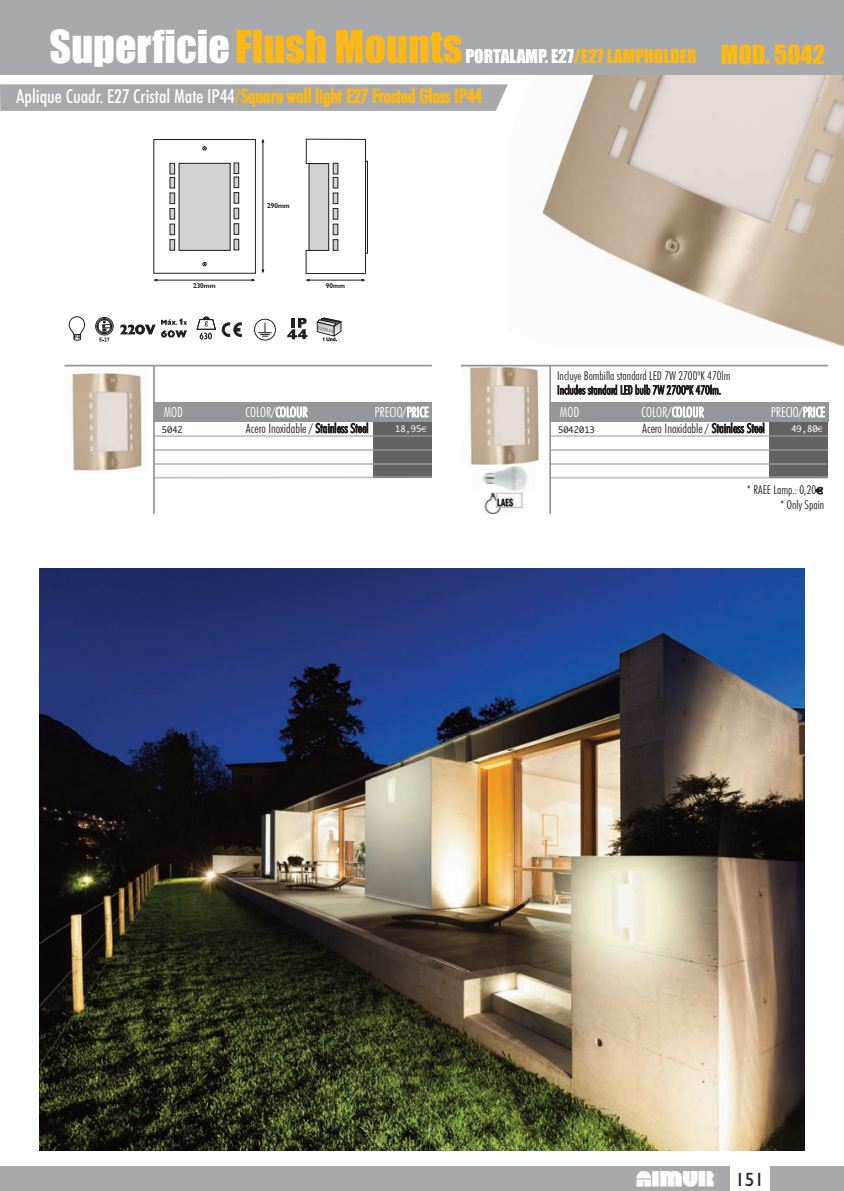
<style>
.page{position:relative;width:844px;height:1191px;background:#fff}
.page>*{position:absolute;margin:0;border:0;box-sizing:border-box;transform-origin:0 0}
.t1{font:42px "Impact";color:#fcb814}
.t2{font:500 condensed 19.25px "Futura BT";color:#fcb814}
.t3{font:19.25px "Gill Sans";color:#231f20}
.t4{font:17.5px "Impact";color:#fcb814}
.t5{font:300 condensed 14px "Futura BT";letter-spacing:-.005em;color:#fff}
.t6{font:300 condensed 13.12px "Futura BT";color:#231f20}
.t7{font:300 condensed 12.25px/14.3px "Futura BT";color:#231f20}
.t8{font:8.75px "Monaco";color:#fff}
.t9{font:8.75px "Monaco";color:#231f20}
.t10{font:700 7px "Gill Sans Display MT Pro";color:#231f20}
.s1{color:#fff}
.s2{font-size:24.5px}
.s3{font-family:"Monaco";font-weight:400;font-stretch:normal;font-size:10.5px}
</style>
<div class="page">
<div style="left:153px;top:139px;width:103px;height:135px;border:1px solid #231f20"></div>
<div style="left:179px;top:163px;width:51px;height:87px;background:#d1d2d4"></div>
<div style="left:179px;top:163px;width:51px;height:88px;border:1px solid #231f20"></div>
<hr style="left:170px;top:163px;width:4px;height:11px;background:#d1d2d4">
<div style="left:169px;top:163px;width:6px;height:11px;border:1px solid #231f20"></div>
<hr style="left:170px;top:177px;width:4px;height:11px;background:#d1d2d4">
<div style="left:169px;top:177px;width:6px;height:11px;border:1px solid #231f20"></div>
<hr style="left:170px;top:193px;width:4px;height:11px;background:#d1d2d4">
<div style="left:169px;top:193px;width:6px;height:11px;border:1px solid #231f20"></div>
<hr style="left:170px;top:208px;width:4px;height:11px;background:#d1d2d4">
<div style="left:169px;top:208px;width:6px;height:11px;border:1px solid #231f20"></div>
<hr style="left:170px;top:224px;width:4px;height:11px;background:#d1d2d4">
<div style="left:169px;top:224px;width:6px;height:11px;border:1px solid #231f20"></div>
<hr style="left:170px;top:240px;width:4px;height:10px;background:#d1d2d4">
<div style="left:169px;top:239px;width:6px;height:12px;border:1px solid #231f20"></div>
<div style="left:234px;top:163px;width:5px;height:11px;background:#d1d2d4"></div>
<div style="left:234px;top:163px;width:5px;height:11px;border:1px solid #231f20"></div>
<div style="left:234px;top:177px;width:5px;height:11px;background:#d1d2d4"></div>
<div style="left:234px;top:177px;width:5px;height:11px;border:1px solid #231f20"></div>
<div style="left:234px;top:193px;width:5px;height:10px;background:#d1d2d4"></div>
<div style="left:234px;top:192px;width:5px;height:12px;border:1px solid #231f20"></div>
<div style="left:234px;top:208px;width:5px;height:11px;background:#d1d2d4"></div>
<div style="left:234px;top:208px;width:5px;height:11px;border:1px solid #231f20"></div>
<div style="left:234px;top:224px;width:5px;height:10px;background:#d1d2d4"></div>
<div style="left:234px;top:223px;width:5px;height:12px;border:1px solid #231f20"></div>
<div style="left:234px;top:239px;width:5px;height:11px;background:#d1d2d4"></div>
<div style="left:234px;top:239px;width:5px;height:11px;border:1px solid #231f20"></div>
<svg style="left:202px;top:146px;width:4px;height:4px"></svg>
<svg style="left:202px;top:262px;width:4px;height:4px"></svg>
<hr style="left:155px;top:280px;width:99px;height:1px;background:#231f20">
<hr style="left:262px;top:140px;width:1px;height:132px;background:#231f20">
<div style="left:365px;top:161px;width:3px;height:92px;border:1px solid #231f20"></div>
<svg style="left:305px;top:138px;width:61px;height:143px"></svg>
<div style="left:333px;top:163px;width:5px;height:11px;background:#d1d2d4"></div>
<div style="left:333px;top:163px;width:5px;height:11px;border:1px solid #231f20"></div>
<div style="left:333px;top:177px;width:5px;height:11px;background:#d1d2d4"></div>
<div style="left:333px;top:177px;width:5px;height:11px;border:1px solid #231f20"></div>
<div style="left:333px;top:193px;width:5px;height:11px;background:#d1d2d4"></div>
<div style="left:333px;top:193px;width:5px;height:11px;border:1px solid #231f20"></div>
<div style="left:333px;top:208px;width:5px;height:11px;background:#d1d2d4"></div>
<div style="left:333px;top:208px;width:5px;height:11px;border:1px solid #231f20"></div>
<div style="left:333px;top:224px;width:5px;height:11px;background:#d1d2d4"></div>
<div style="left:333px;top:224px;width:5px;height:11px;border:1px solid #231f20"></div>
<div style="left:333px;top:240px;width:5px;height:10px;background:#d1d2d4"></div>
<div style="left:333px;top:239px;width:5px;height:12px;border:1px solid #231f20"></div>
<svg style="left:222px;top:323px;width:19px;height:13px"></svg>
<div style="left:254px;top:319px;width:21px;height:21px;border:1px solid #231f20;border-radius:50%"></div>
<svg style="left:258px;top:322px;width:13px;height:15px"></svg>
<svg style="left:287px;top:318px;width:55px;height:23px"></svg>
<img style="left:482px;top:466px;width:46px;height:26px">
<img style="left:483px;top:492px;width:41px;height:22px">
<div style="left:95px;top:317px;width:18px;height:18px;border:1px solid #231f20;border-radius:50%"></div>
<div style="left:97px;top:318px;width:15px;height:16px;border:1px solid #231f20;border-radius:50%"></div>
<svg style="left:97px;top:319px;width:15px;height:22px"></svg>
<svg style="left:120px;top:319px;width:67px;height:18px"></svg>
<svg style="left:69px;top:316px;width:16px;height:25px"></svg>
<svg style="left:196px;top:316px;width:20px;height:23px"></svg>
<img style="left:66px;top:366px;width:82px;height:105px">
<hr style="left:64px;top:365px;width:368px;height:1px;background:#93979c">
<hr style="left:153px;top:365px;width:2px;height:148px;background:#93979c">
<div style="left:373px;top:422px;width:59px;height:56px;background:#636366"></div>
<hr style="left:155px;top:435px;width:218px;height:2px;background:#c3c3c6">
<hr style="left:373px;top:435px;width:59px;height:2px;background:#85878b">
<hr style="left:155px;top:449px;width:218px;height:2px;background:#c3c3c6">
<hr style="left:373px;top:449px;width:59px;height:2px;background:#85878b">
<hr style="left:155px;top:463px;width:218px;height:2px;background:#c3c3c6">
<hr style="left:373px;top:463px;width:59px;height:2px;background:#85878b">
<svg style="left:154px;top:476px;width:219px;height:2px"></svg>
<hr style="left:373px;top:476px;width:59px;height:2px;background:#85878b">
<div style="left:154px;top:402px;width:278px;height:20px;background:#93979c"></div>
<img style="left:462px;top:366px;width:86px;height:99px">
<hr style="left:460px;top:365px;width:367px;height:1px;background:#93979c">
<hr style="left:549px;top:365px;width:2px;height:148px;background:#93979c">
<div style="left:769px;top:422px;width:58px;height:56px;background:#636366"></div>
<hr style="left:551px;top:435px;width:218px;height:2px;background:#c3c3c6">
<hr style="left:769px;top:435px;width:58px;height:2px;background:#85878b">
<hr style="left:551px;top:449px;width:218px;height:2px;background:#c3c3c6">
<hr style="left:769px;top:449px;width:58px;height:2px;background:#85878b">
<hr style="left:551px;top:463px;width:218px;height:2px;background:#c3c3c6">
<hr style="left:769px;top:463px;width:58px;height:2px;background:#85878b">
<svg style="left:551px;top:477px;width:218px;height:1px"></svg>
<hr style="left:769px;top:477px;width:58px;height:1px;background:#85878b">
<div style="left:550px;top:402px;width:277px;height:20px;background:#93979c"></div>
<img style="left:506px;top:74px;width:337px;height:273px">
<div style="left:0;top:1166px;width:843px;height:25px;background:#a8a9ad"></div>
<div style="left:0;top:0;width:843px;height:74px;background:#a8a9ad"></div>
<div style="left:729px;top:1165px;width:40px;height:26px;background:#fff"></div>
<img style="left:636px;top:1171px;width:78px;height:15px">
<div style="left:0;top:84px;width:507px;height:27px;background:#a8a9ad"></div>
<img style="left:40px;top:568px;width:764px;height:582px">
<h1 class="t1" style="left:50px;top:24px;width:414px"><span class="s1">Superficie</span>Flush Mounts</h1>
<h3 class="t4" style="left:465px;top:47px;width:361px"><span class="s1">PORTALAMP. E27</span>/E27 LAMPHOLDER <span class="s2">MOD. 5042</span></h3>
<h2 class="t2" style="left:16px;top:85px;width:467px"><span class="s1">Aplique Cuadr. E27 Cristal Mate IP44</span>/Square wall light E27 Frosted Glass IP44</h2>
<p class="t10" style="left:193px;top:283px;width:24px">230mm</p>
<p class="t10" style="left:267px;top:203px;width:24px">290mm</p>
<p class="t10" style="left:326px;top:283px;width:21px">90mm</p>
<p class="t7" style="left:557px;top:368px;width:175px">Incluye Bombilla standard LED 7W 2700ºK 470lm<br>Includes standard LED bulb 7W 2700ºK 470lm.</p>
<p class="t5" style="left:164px;top:404px;width:21px">MOD</p>
<p class="t5" style="left:245px;top:404px;width:64px">COLOR/COLOUR</p>
<p class="t5" style="left:374px;top:404px;width:56px">PRECIO/PRICE</p>
<p class="t5" style="left:560px;top:404px;width:21px">MOD</p>
<p class="t5" style="left:641px;top:404px;width:64px">COLOR/COLOUR</p>
<p class="t5" style="left:770px;top:404px;width:56px">PRECIO/PRICE</p>
<p class="t9" style="left:162px;top:424px;width:22px">5042</p>
<p class="t6" style="left:246px;top:421px;width:124px">Acero Inoxidable / Stainless Steel</p>
<p class="t8" style="left:395px;top:424px;width:33px">18,95€</p>
<p class="t9" style="left:558px;top:424px;width:38px">5042013</p>
<p class="t6" style="left:642px;top:421px;width:124px">Acero Inoxidable / Stainless Steel</p>
<p class="t8" style="left:791px;top:424px;width:33px">49,80€</p>
<p class="t7" style="left:746px;top:482px;width:79px;line-height:14.9px;text-align:right">* RAEE Lamp.: 0,20<span class="s3">€ </span>* Only Spain</p>
<h2 class="t3" style="left:735px;top:1167px;width:30px">151</h2>
</div>
